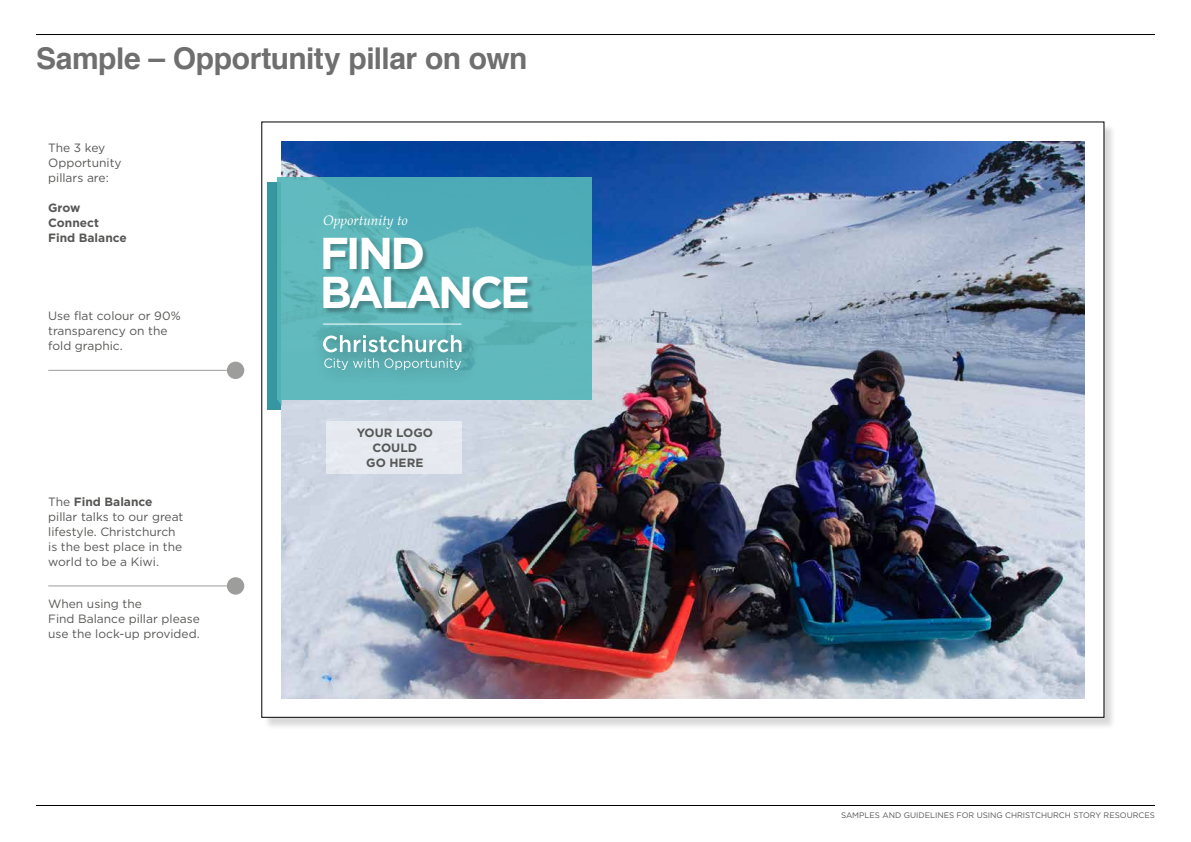
<style>
.page{position:relative;width:1191px;height:842px;background:#fff}
.page>*{position:absolute;margin:0;border:0;box-sizing:border-box;transform-origin:0 0}
.t1{font:700 44.6px/39.2px "Gotham";letter-spacing:-.07em;color:#fff}
.t2{font:700 30px "Helvetica";letter-spacing:-.015em;color:#706f6f}
.t3{font:italic 13.7px "Palatino";color:#fff}
.t4{font:12px/15px "Gotham";color:#575756}
.t5{font:700 12px/15px "Gotham";color:#575756}
.t6{font:8px "Gotham";color:#575756}
.s1{font-weight:700}
</style>
<div class="page">
<hr style="left:36px;top:805px;width:1119px;height:1px;background:#000">
<hr style="left:36px;top:34px;width:1119px;height:1px;background:#000">
<div style="left:263px;top:123px;width:853px;height:607px;background:#000;opacity:.15"></div>
<div style="left:262px;top:122px;width:842px;height:595px;background:#fff"></div>
<div style="left:267px;top:179px;width:15px;height:228px;background:#3796a0"></div>
<img style="left:282px;top:142px;width:802px;height:556px">
<div style="left:277px;top:177px;width:314px;height:223px;background:linear-gradient(to right,#5cb6bb,#54b0b8)"></div>
<svg style="left:278px;top:400px;width:4px;height:6px"></svg>
<div style="left:313px;top:347px;width:165px;height:40px;background:#5eb6ba"></div>
<div style="left:312px;top:324px;width:168px;height:47px;background:#000;opacity:.45"></div>
<svg style="left:323px;top:335px;width:138px;height:17px"></svg>
<div style="left:324px;top:238px;width:210px;height:77px;background:#000;opacity:.25"></div>
<hr style="left:323px;top:324px;width:138px;height:1px;background:#fff">
<div style="left:227px;top:362px;width:17px;height:17px;background:#9d9d9c;border-radius:50%"></div>
<div style="left:227px;top:577px;width:17px;height:18px;background:#9d9d9c;border-radius:50%"></div>
<hr style="left:48px;top:370px;width:179px;height:1px;background:#9d9d9c">
<hr style="left:48px;top:585px;width:179px;height:1px;background:#9d9d9c">
<div style="left:326px;top:421px;width:136px;height:53px;background:#e5e9f0"></div>
<h2 class="t2" style="left:36px;top:34px;width:493px">Sample – Opportunity pillar on own</h2>
<p class="t4" style="left:48px;top:140px;width:75px">The 3 key<br>Opportunity pillars are:</p>
<p class="t5" style="left:48px;top:200px;width:80px">Grow<br>Connect<br>Find Balance</p>
<p class="t4" style="left:48px;top:308px;width:134px">Use flat colour or 90% transparency on the fold graphic.</p>
<p class="t4" style="left:48px;top:494px;width:137px">The <span class="s1">Find Balance </span>pillar talks to our great lifestyle. Christchurch is the best place in the world to be a Kiwi.</p>
<p class="t4" style="left:48px;top:596px;width:153px">When using the<br>Find Balance pillar please use the lock-up provided.</p>
<p class="t3" style="left:323px;top:208px;width:86px">Opportunity to</p>
<h1 class="t1" style="left:320px;top:233px;width:211px">FIND<br>BALANCE</h1>
<p class="t5" style="left:357px;top:425px;width:78px;text-align:center">YOUR LOGO<br>COULD<br>GO HERE</p>
<p class="t6" style="left:841px;top:811px;width:315px">SAMPLES AND GUIDELINES FOR USING CHRISTCHURCH STORY RESOURCES</p>
</div>
